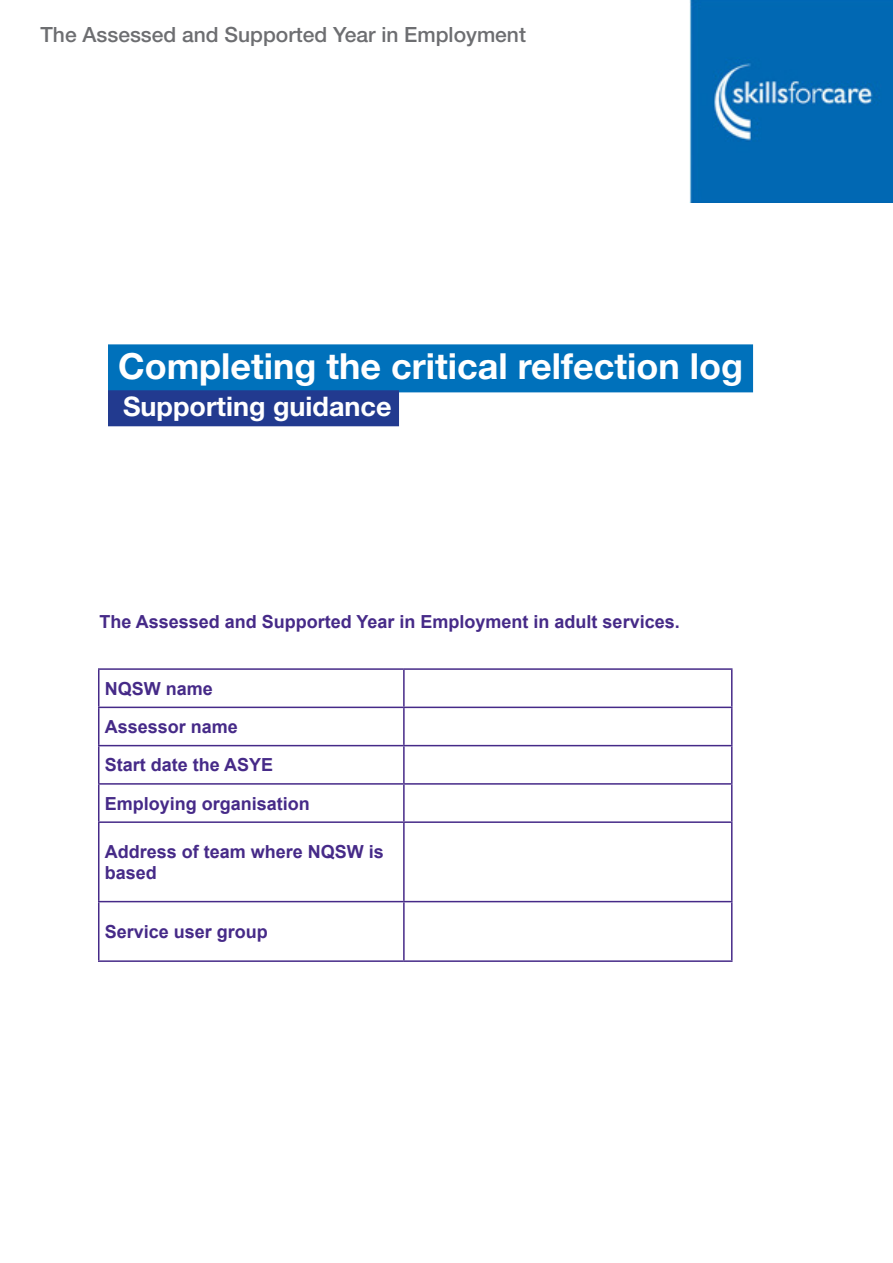
<style>
.page{position:relative;width:893px;height:1263px;background:#fff}
.page>*{position:absolute;margin:0;border:0;box-sizing:border-box;transform-origin:0 0}
.t1{font:700 36px "Helvetica Neue LT Std";color:#fff}
.t2{font:700 27px "Helvetica Neue LT Std";color:#fff}
.t3{font:500 21px "Helvetica Neue LT Std";color:#6d6e71}
.t4{font:700 18px/38.2px "Arial";color:#462a88}
</style>
<div class="page">
<div style="left:108px;top:344px;width:645px;height:48px;background:#0071bb"></div>
<div style="left:108px;top:390px;width:291px;height:36px;background:#223a8f"></div>
<img style="left:689px;top:0;width:204px;height:202px">
<hr style="left:98px;top:668px;width:306px;height:2px;background:#462a88">
<hr style="left:98px;top:670px;width:1px;height:37px;background:#462a88">
<hr style="left:403px;top:670px;width:2px;height:37px;background:#462a88">
<hr style="left:98px;top:707px;width:306px;height:1px;background:#462a88">
<hr style="left:98px;top:708px;width:1px;height:37px;background:#462a88">
<hr style="left:403px;top:708px;width:2px;height:37px;background:#462a88">
<hr style="left:98px;top:745px;width:306px;height:1px;background:#462a88">
<hr style="left:98px;top:746px;width:1px;height:37px;background:#462a88">
<hr style="left:403px;top:746px;width:2px;height:37px;background:#462a88">
<hr style="left:98px;top:783px;width:306px;height:2px;background:#462a88">
<hr style="left:98px;top:785px;width:1px;height:36px;background:#462a88">
<hr style="left:403px;top:785px;width:2px;height:36px;background:#462a88">
<hr style="left:98px;top:821px;width:306px;height:2px;background:#462a88">
<hr style="left:98px;top:823px;width:1px;height:78px;background:#462a88">
<hr style="left:403px;top:823px;width:2px;height:78px;background:#462a88">
<hr style="left:98px;top:901px;width:306px;height:1px;background:#462a88">
<hr style="left:98px;top:902px;width:1px;height:58px;background:#462a88">
<hr style="left:403px;top:902px;width:2px;height:58px;background:#462a88">
<hr style="left:98px;top:960px;width:306px;height:2px;background:#462a88">
<hr style="left:404px;top:668px;width:328px;height:2px;background:#462a88">
<hr style="left:731px;top:670px;width:1px;height:37px;background:#462a88">
<hr style="left:404px;top:707px;width:328px;height:1px;background:#462a88">
<hr style="left:731px;top:708px;width:1px;height:37px;background:#462a88">
<hr style="left:404px;top:745px;width:328px;height:1px;background:#462a88">
<hr style="left:731px;top:746px;width:1px;height:37px;background:#462a88">
<hr style="left:404px;top:783px;width:328px;height:2px;background:#462a88">
<hr style="left:731px;top:785px;width:1px;height:36px;background:#462a88">
<hr style="left:404px;top:821px;width:328px;height:2px;background:#462a88">
<hr style="left:731px;top:823px;width:1px;height:78px;background:#462a88">
<hr style="left:404px;top:901px;width:328px;height:1px;background:#462a88">
<hr style="left:731px;top:902px;width:1px;height:58px;background:#462a88">
<hr style="left:404px;top:960px;width:328px;height:2px;background:#462a88">
<p class="t3" style="left:40px;top:22px;width:487px">The Assessed and Supported Year in Employment</p>
<h1 class="t1" style="left:118px;top:344px;width:626px">Completing the critical relfection log</h1>
<h2 class="t2" style="left:123px;top:389px;width:270px">Supporting guidance</h2>
<p class="t4" style="left:99px;top:603px;width:582px">The Assessed and Supported Year in Employment in adult services.</p>
<p class="t4" style="left:105px;top:670px;width:207px">NQSW name<br>Assessor name<br>Start date the ASYE<br>Employing organisation</p>
<p class="t4" style="left:105px;top:841px;width:281px;line-height:21.6px">Address of team where NQSW is based</p>
<p class="t4" style="left:105px;top:913px;width:165px">Service user group</p>
</div>
